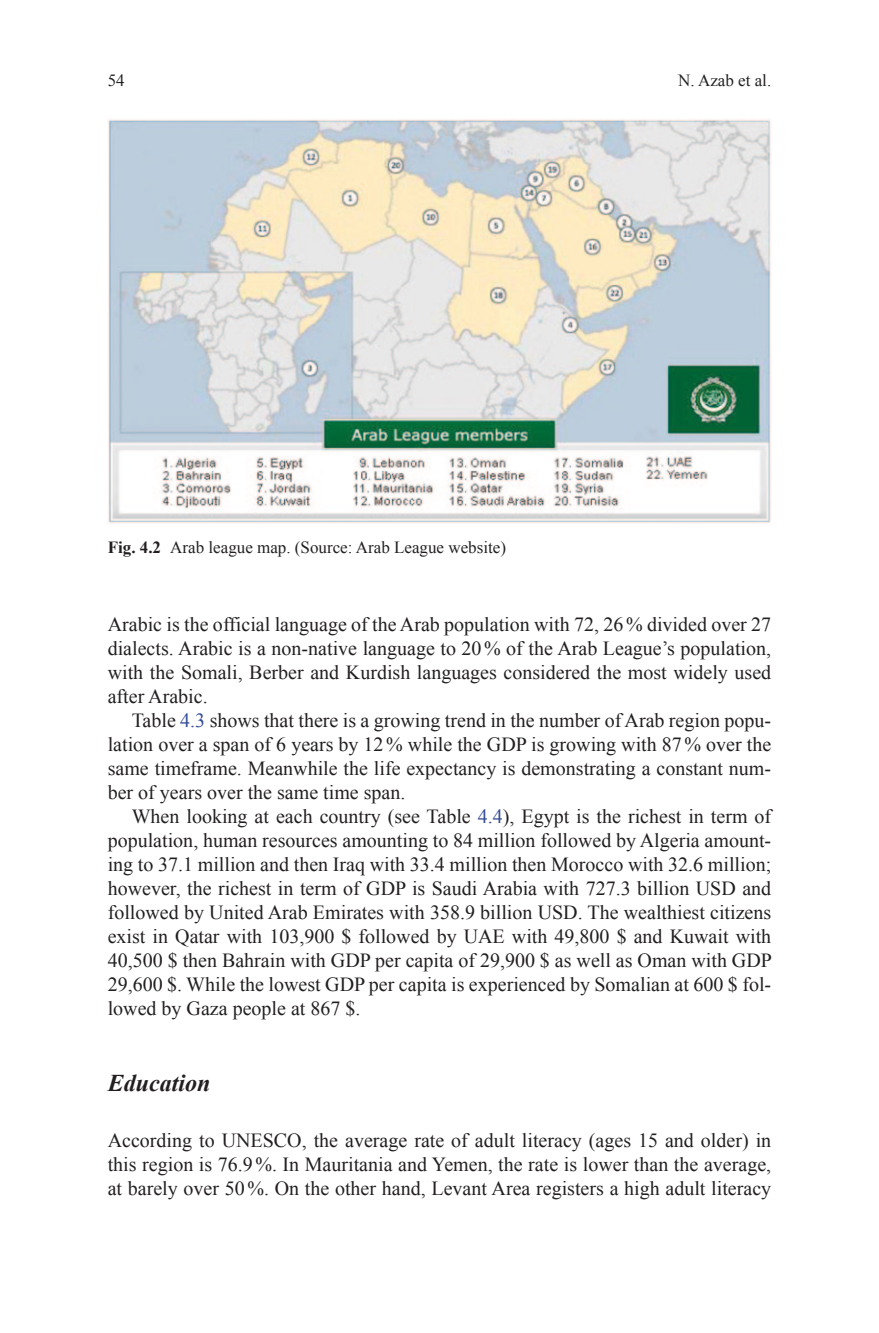
<style>
.page{position:relative;width:879px;height:1333px;background:#fff}
.page>*{position:absolute;margin:0;border:0;box-sizing:border-box;transform-origin:0 0}
.t1{font:italic 700 24px "Times New Roman";color:#231f20}
.t2{font:20px/24px "Times New Roman";color:#231f20;text-align:justify}
.t3{font:17px "Times New Roman";color:#231f20}
.s1{font-weight:700}
.s2{color:#324a97}
</style>
<div class="page">
<img style="left:108px;top:119px;width:663px;height:405px">
<p class="t3" style="left:108px;top:69px;width:18px">54</p>
<p class="t3" style="left:678px;top:69px;width:95px">N. Azab et al.</p>
<p class="t3" style="left:108px;top:535px;width:400px"><span class="s1">Fig. 4.2</span> Arab league map. (Source: Arab League website)</p>
<p class="t2" style="left:108px;top:612px;width:665px">Arabic is the official language of the Arab population with 72, 26% divided over 27 dialects. Arabic is a non-native language to 20% of the Arab League’s population, with the Somali, Berber and Kurdish languages considered the most widely used after Arabic.</p>
<p class="t2" style="left:108px;top:708px;width:665px;text-indent:24px">Table <span class="s2">4.3</span> shows that there is a growing trend in the number of Arab region popu&shy;lation over a span of 6 years by 12% while the GDP is growing with 87% over the same timeframe. Meanwhile the life expectancy is demonstrating a constant num&shy;ber of years over the same time span.</p>
<p class="t2" style="left:108px;top:804px;width:666px;text-indent:24px">When looking at each country (see Table <span class="s2">4.4</span>), Egypt is the richest in term of population, human resources amounting to 84 million followed by Algeria amount&shy;ing to 37.1 million and then Iraq with 33.4 million then Morocco with 32.6 million; however, the richest in term of GDP is Saudi Arabia with 727.3 billion USD and followed by United Arab Emirates with 358.9 billion USD. The wealthiest citizens exist in Qatar with 103,900 $ followed by UAE with 49,800 $ and Kuwait with 40,500 $ then Bahrain with GDP per capita of 29,900 $ as well as Oman with GDP 29,600 $. While the lowest GDP per capita is experienced by Somalian at 600 $ fol&shy;lowed by Gaza people at 867 $.</p>
<p class="t1" style="left:108px;top:1066px;width:104px">Education</p>
<p class="t2" style="left:108px;top:1128px;width:665px">According to UNESCO, the average rate of adult literacy (ages 15 and older) in this region is 76.9%. In Mauritania and Yemen, the rate is lower than the average, at barely over 50%. On the other hand, Levant Area registers a high adult literacy</p>
</div>
